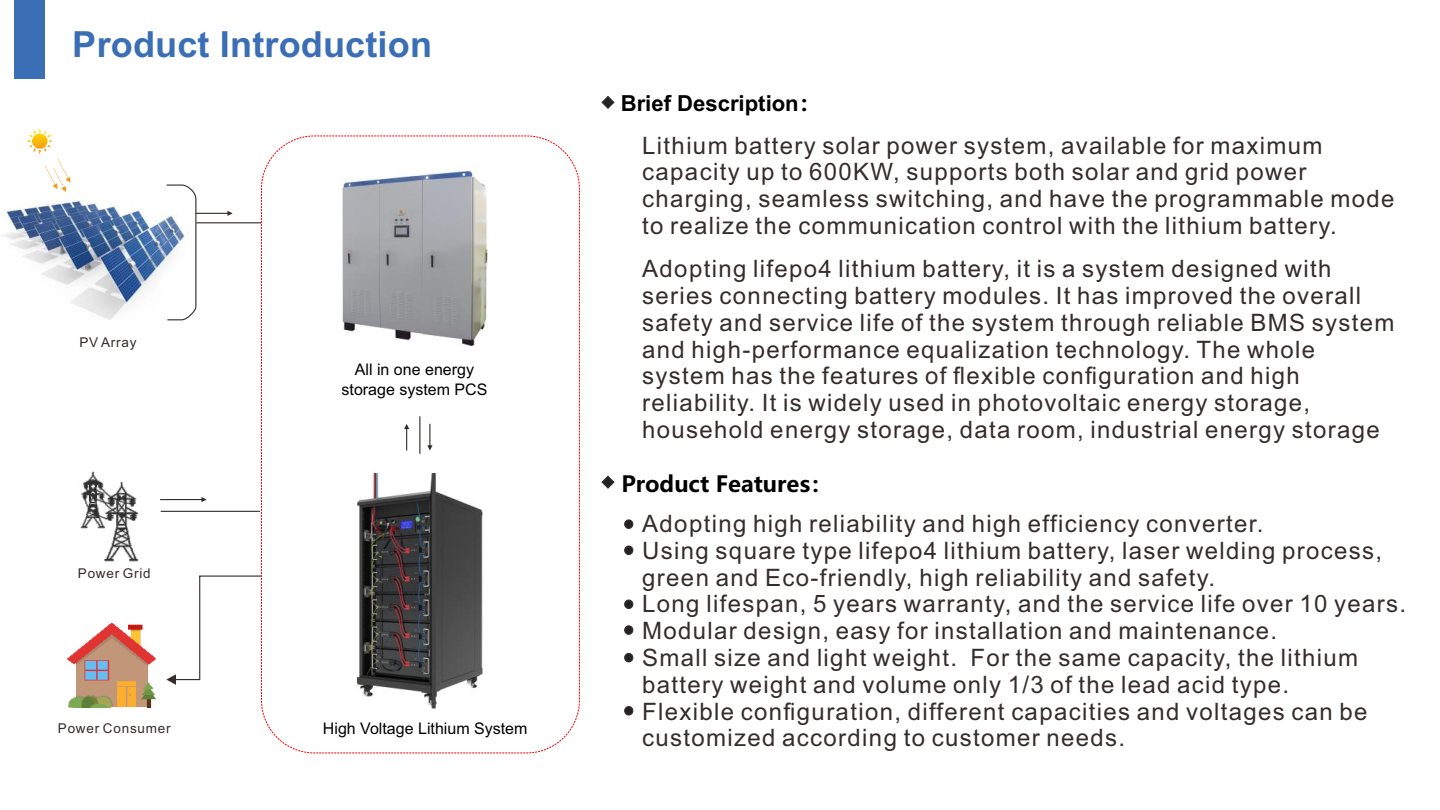
<style>
.page{position:relative;width:1440px;height:810px;background:#fff}
.page>*{position:absolute;margin:0;border:0;box-sizing:border-box;transform-origin:0 0}
.t1{font:700 36px "Arial";letter-spacing:.01em;color:#3b6fb5}
.t2{font:24px/26.8px "Arial";letter-spacing:.055em;color:#332d2b}
.t3{font:700 22.2px "Arial";color:#000}
.t4{font:700 22.2px "Microsoft Ya Hei";color:#000}
.t5{font:16px/20px "Arial";color:#000;text-align:center}
.t6{font:13.4px "Arial";letter-spacing:.055em;color:#332d2b}
.s1{font-family:"Microsoft Ya Hei"}
</style>
<div class="page">
<div style="left:15px;top:0;width:30px;height:79px;background:#3a6eb5"></div>
<svg style="left:601px;top:96px;width:14px;height:13px"></svg>
<svg style="left:601px;top:475px;width:14px;height:14px"></svg>
<div style="left:624px;top:519px;width:9px;height:10px;background:#232323;border:1px solid #332d2b;border-radius:50%"></div>
<div style="left:624px;top:546px;width:9px;height:9px;background:#232323;border:1px solid #332d2b;border-radius:50%"></div>
<div style="left:624px;top:600px;width:9px;height:9px;background:#232323;border:1px solid #332d2b;border-radius:50%"></div>
<div style="left:624px;top:625px;width:9px;height:10px;background:#232323;border:1px solid #332d2b;border-radius:50%"></div>
<div style="left:624px;top:653px;width:9px;height:9px;background:#232323;border:1px solid #332d2b;border-radius:50%"></div>
<div style="left:624px;top:706px;width:9px;height:10px;background:#232323;border:1px solid #332d2b;border-radius:50%"></div>
<img style="left:2px;top:197px;width:164px;height:123px">
<img style="left:27px;top:128px;width:25px;height:26px">
<img style="left:67px;top:622px;width:89px;height:86px">
<img style="left:80px;top:471px;width:59px;height:91px">
<img style="left:356px;top:473px;width:127px;height:236px">
<svg style="left:45px;top:159px;width:25px;height:33px"></svg>
<hr style="left:196px;top:222px;width:65px;height:1px;background:#332d2b">
<svg style="left:166px;top:184px;width:67px;height:137px"></svg>
<hr style="left:161px;top:511px;width:99px;height:1px;background:#332d2b">
<svg style="left:160px;top:497px;width:47px;height:5px"></svg>
<svg style="left:166px;top:576px;width:95px;height:109px"></svg>
<svg style="left:404px;top:424px;width:5px;height:27px"></svg>
<hr style="left:419px;top:416px;width:1px;height:38px;background:#332d2b">
<svg style="left:427px;top:424px;width:6px;height:27px"></svg>
<img style="left:342px;top:167px;width:146px;height:179px">
<h1 class="t1" style="left:72px;top:31px;width:361px">Product Introduction</h1>
<p class="t6" style="left:79px;top:338px;width:59px">PV Array</p>
<p class="t6" style="left:78px;top:568px;width:74px">Power Grid</p>
<p class="t6" style="left:58px;top:723px;width:114px">Power Consumer</p>
<p class="t5" style="left:342px;top:361px;width:147px">All in one energy storage system PCS</p>
<p class="t5" style="left:323px;top:720px;width:206px">High Voltage Lithium System</p>
<p class="t3" style="left:621px;top:94px;width:202px">Brief Description<span class="s1">：</span></p>
<p class="t2" style="left:642px;top:134px;width:754px">Lithium battery solar power system, available for maximum capacity up to 600KW, supports both solar and grid power charging, seamless switching, and have the programmable mode to realize the communication control with the lithium battery.</p>
<p class="t2" style="left:642px;top:258px;width:754px">Adopting lifepo4 lithium battery, it is a system designed with series connecting battery modules. It has improved the overall safety and service life of the system through reliable BMS system and high-performance equalization technology. The whole system has the features of flexible configuration and high reliability. It is widely used in photovoltaic energy storage, household energy storage, data room, industrial energy storage</p>
<p class="t4" style="left:621px;top:474px;width:213px">Product Features：</p>
<p class="t2" style="left:642px;top:512px;width:765px">Adopting high reliability and high efficiency converter.<br>Using square type lifepo4 lithium battery, laser welding process, green and Eco-friendly, high reliability and safety.<br>Long lifespan, 5 years warranty, and the service life over 10 years.<br>Modular design, easy for installation and maintenance.<br>Small size and light weight. For the same capacity, the lithium battery weight and volume only 1/3 of the lead acid type.<br>Flexible configuration, different capacities and voltages can be customized according to customer needs.</p>
</div>
